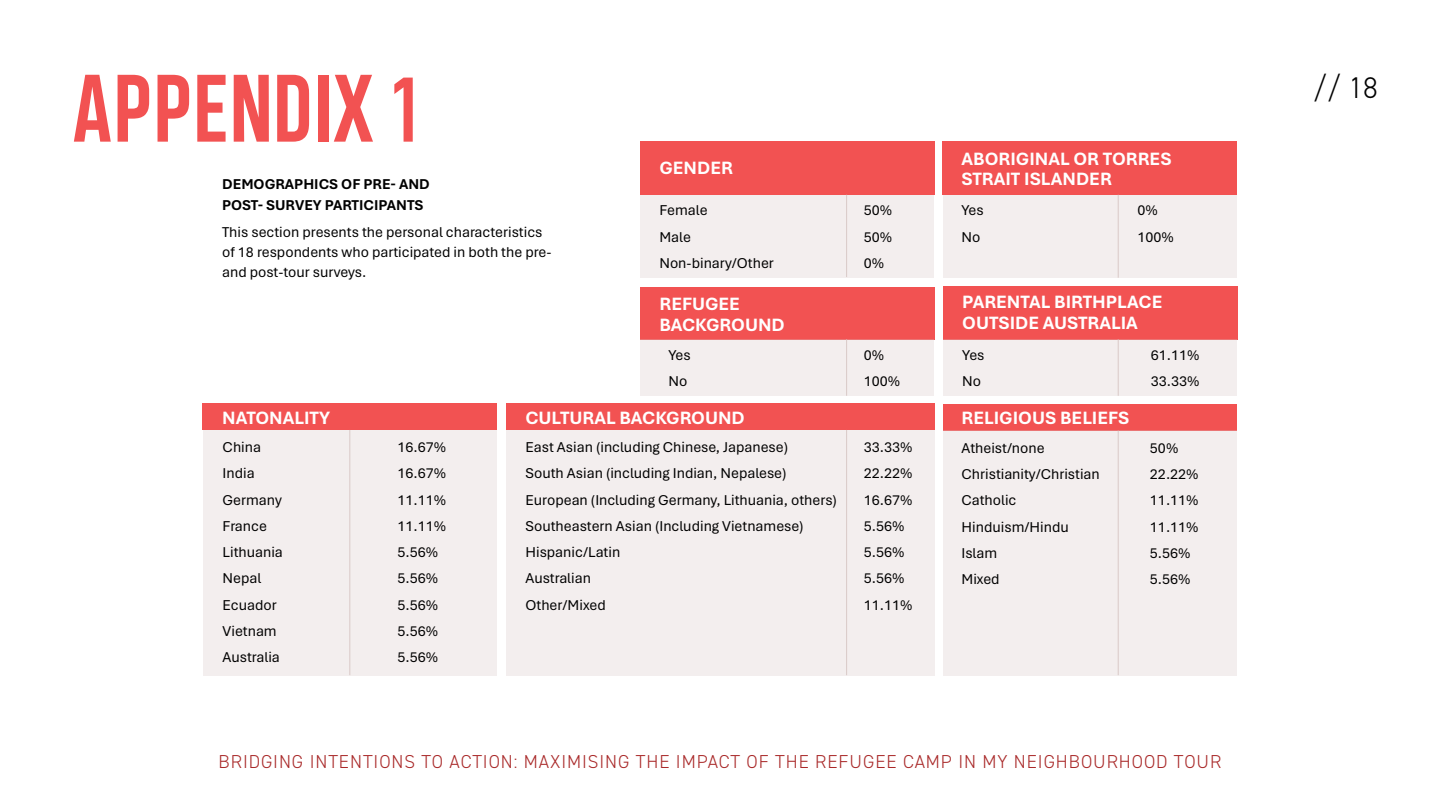
<style>
.page{position:relative;width:1440px;height:810px;background:#fff}
.page>*{position:absolute;margin:0;border:0;box-sizing:border-box;transform-origin:0 0}
.t1{font:700 90px "Heading Pro Trial";color:#f25252}
.t2{font:300 30px "DIN2014";color:#000}
.t3{font:700 18.75px/20.2px "Aptos";color:#fff}
.t4{font:300 18.75px "DIN2014";letter-spacing:.05em;color:#a92929}
.t5{font:15px "Aptos";color:#000}
.t6{font:700 15px/20.2px "Aptos";color:#000}
.s1{font-family:"DIN Condensed"}
</style>
<div class="page">
<div style="left:203px;top:430px;width:294px;height:245px;background:#f3eeee"></div>
<div style="left:506px;top:430px;width:428px;height:245px;background:#f3eeee"></div>
<div style="left:943px;top:430px;width:294px;height:245px;background:#f3eeee"></div>
<div style="left:943px;top:339px;width:294px;height:57px;background:#f3eeee"></div>
<div style="left:640px;top:339px;width:294px;height:57px;background:#f3eeee"></div>
<div style="left:640px;top:195px;width:294px;height:83px;background:#f3eeee"></div>
<div style="left:943px;top:195px;width:294px;height:83px;background:#f3eeee"></div>
<hr style="left:846px;top:195px;width:1px;height:82px;background:#d9c9c7">
<hr style="left:846px;top:339px;width:1px;height:57px;background:#d9c9c7">
<hr style="left:846px;top:430px;width:1px;height:245px;background:#d9c9c7">
<div style="left:640px;top:287px;width:294px;height:52px;background:#f25252"></div>
<div style="left:943px;top:142px;width:294px;height:53px;background:#f25252"></div>
<div style="left:943px;top:404px;width:294px;height:27px;background:#f25252"></div>
<div style="left:203px;top:404px;width:294px;height:26px;background:#f25252"></div>
<div style="left:506px;top:404px;width:428px;height:26px;background:#f25252"></div>
<hr style="left:349px;top:430px;width:1px;height:245px;background:#d9c9c7">
<div style="left:943px;top:286px;width:294px;height:53px;background:#f25252"></div>
<hr style="left:1118px;top:339px;width:1px;height:57px;background:#d9c9c7">
<hr style="left:1118px;top:431px;width:1px;height:244px;background:#d9c9c7">
<hr style="left:1118px;top:195px;width:1px;height:83px;background:#d9c9c7">
<div style="left:640px;top:142px;width:294px;height:53px;background:#f25252"></div>
<p class="t1" style="left:74px;top:54px;width:351px">APPENDIX <span class="s1">1</span></p>
<p class="t6" style="left:222px;top:174px;width:209px">DEMOGRAPHICS OF PRE- AND<br>POST- SURVEY PARTICIPANTS</p>
<p class="t5" style="left:222px;top:221px;width:322px">This section presents the personal characteristics</p>
<p class="t5" style="left:222px;top:242px;width:331px">of 18 respondents who participated in both the pre-</p>
<p class="t5" style="left:222px;top:262px;width:146px">and post-tour surveys.</p>
<p class="t3" style="left:659px;top:157px;width:75px">GENDER</p>
<p class="t3" style="left:962px;top:148px;width:212px">ABORIGINAL OR TORRES<br>STRAIT ISLANDER</p>
<p class="t5" style="left:659px;top:200px;width:50px">Female</p>
<p class="t5" style="left:659px;top:227px;width:33px">Male</p>
<p class="t5" style="left:659px;top:253px;width:116px">Non-binary/Other</p>
<p class="t5" style="left:864px;top:200px;width:30px">50%</p>
<p class="t5" style="left:864px;top:227px;width:30px">50%</p>
<p class="t5" style="left:864px;top:253px;width:22px">0%</p>
<p class="t5" style="left:962px;top:200px;width:24px">Yes</p>
<p class="t5" style="left:962px;top:227px;width:20px">No</p>
<p class="t5" style="left:1138px;top:200px;width:22px">0%</p>
<p class="t5" style="left:1138px;top:227px;width:38px">100%</p>
<p class="t3" style="left:659px;top:293px;width:127px">REFUGEE<br>BACKGROUND</p>
<p class="t3" style="left:962px;top:291px;width:202px">PARENTAL BIRTHPLACE<br>OUTSIDE AUSTRALIA</p>
<p class="t5" style="left:669px;top:345px;width:24px">Yes</p>
<p class="t5" style="left:669px;top:371px;width:20px">No</p>
<p class="t5" style="left:864px;top:345px;width:22px">0%</p>
<p class="t5" style="left:864px;top:371px;width:38px">100%</p>
<p class="t5" style="left:962px;top:345px;width:24px">Yes</p>
<p class="t5" style="left:962px;top:371px;width:20px">No</p>
<p class="t5" style="left:1151px;top:345px;width:50px">61.11%</p>
<p class="t5" style="left:1151px;top:371px;width:50px">33.33%</p>
<p class="t3" style="left:222px;top:407px;width:109px">NATONALITY</p>
<p class="t3" style="left:526px;top:407px;width:221px">CULTURAL BACKGROUND</p>
<p class="t3" style="left:962px;top:407px;width:169px">RELIGIOUS BELIEFS</p>
<p class="t5" style="left:223px;top:437px;width:40px">China</p>
<p class="t5" style="left:223px;top:463px;width:34px">India</p>
<p class="t5" style="left:223px;top:490px;width:61px">Germany</p>
<p class="t5" style="left:223px;top:516px;width:46px">France</p>
<p class="t5" style="left:223px;top:542px;width:62px">Lithuania</p>
<p class="t5" style="left:223px;top:568px;width:40px">Nepal</p>
<p class="t5" style="left:223px;top:595px;width:56px">Ecuador</p>
<p class="t5" style="left:223px;top:621px;width:56px">Vietnam</p>
<p class="t5" style="left:223px;top:647px;width:59px">Australia</p>
<p class="t5" style="left:398px;top:437px;width:50px">16.67%</p>
<p class="t5" style="left:398px;top:463px;width:50px">16.67%</p>
<p class="t5" style="left:398px;top:490px;width:50px">11.11%</p>
<p class="t5" style="left:398px;top:516px;width:50px">11.11%</p>
<p class="t5" style="left:398px;top:542px;width:42px">5.56%</p>
<p class="t5" style="left:398px;top:568px;width:42px">5.56%</p>
<p class="t5" style="left:398px;top:595px;width:42px">5.56%</p>
<p class="t5" style="left:398px;top:621px;width:42px">5.56%</p>
<p class="t5" style="left:398px;top:647px;width:42px">5.56%</p>
<p class="t5" style="left:526px;top:437px;width:264px">East Asian (including Chinese, Japanese)</p>
<p class="t5" style="left:526px;top:463px;width:263px">South Asian (including Indian, Nepalese)</p>
<p class="t5" style="left:526px;top:490px;width:313px">European (Including Germany, Lithuania, others)</p>
<p class="t5" style="left:526px;top:516px;width:280px">Southeastern Asian (Including Vietnamese)</p>
<p class="t5" style="left:526px;top:542px;width:96px">Hispanic/Latin</p>
<p class="t5" style="left:526px;top:568px;width:67px">Australian</p>
<p class="t5" style="left:526px;top:595px;width:82px">Other/Mixed</p>
<p class="t5" style="left:864px;top:437px;width:50px">33.33%</p>
<p class="t5" style="left:864px;top:463px;width:50px">22.22%</p>
<p class="t5" style="left:864px;top:490px;width:50px">16.67%</p>
<p class="t5" style="left:864px;top:516px;width:42px">5.56%</p>
<p class="t5" style="left:864px;top:542px;width:42px">5.56%</p>
<p class="t5" style="left:864px;top:568px;width:42px">5.56%</p>
<p class="t5" style="left:864px;top:595px;width:50px">11.11%</p>
<p class="t5" style="left:962px;top:438px;width:85px">Atheist/none</p>
<p class="t5" style="left:962px;top:464px;width:140px">Christianity/Christian</p>
<p class="t5" style="left:962px;top:490px;width:56px">Catholic</p>
<p class="t5" style="left:962px;top:516px;width:109px">Hinduism/Hindu</p>
<p class="t5" style="left:962px;top:543px;width:37px">Islam</p>
<p class="t5" style="left:962px;top:569px;width:40px">Mixed</p>
<p class="t5" style="left:1150px;top:438px;width:30px">50%</p>
<p class="t5" style="left:1150px;top:464px;width:50px">22.22%</p>
<p class="t5" style="left:1150px;top:490px;width:50px">11.11%</p>
<p class="t5" style="left:1150px;top:516px;width:50px">11.11%</p>
<p class="t5" style="left:1150px;top:543px;width:42px">5.56%</p>
<p class="t5" style="left:1150px;top:569px;width:42px">5.56%</p>
<p class="t4" style="left:219px;top:750px;width:1004px">BRIDGING INTENTIONS TO ACTION: MAXIMISING THE IMPACT OF THE REFUGEE CAMP IN MY NEIGHBOURHOOD TOUR</p>
<h2 class="t2" style="left:1313px;top:70px;width:66px">// 18</h2>
</div>
